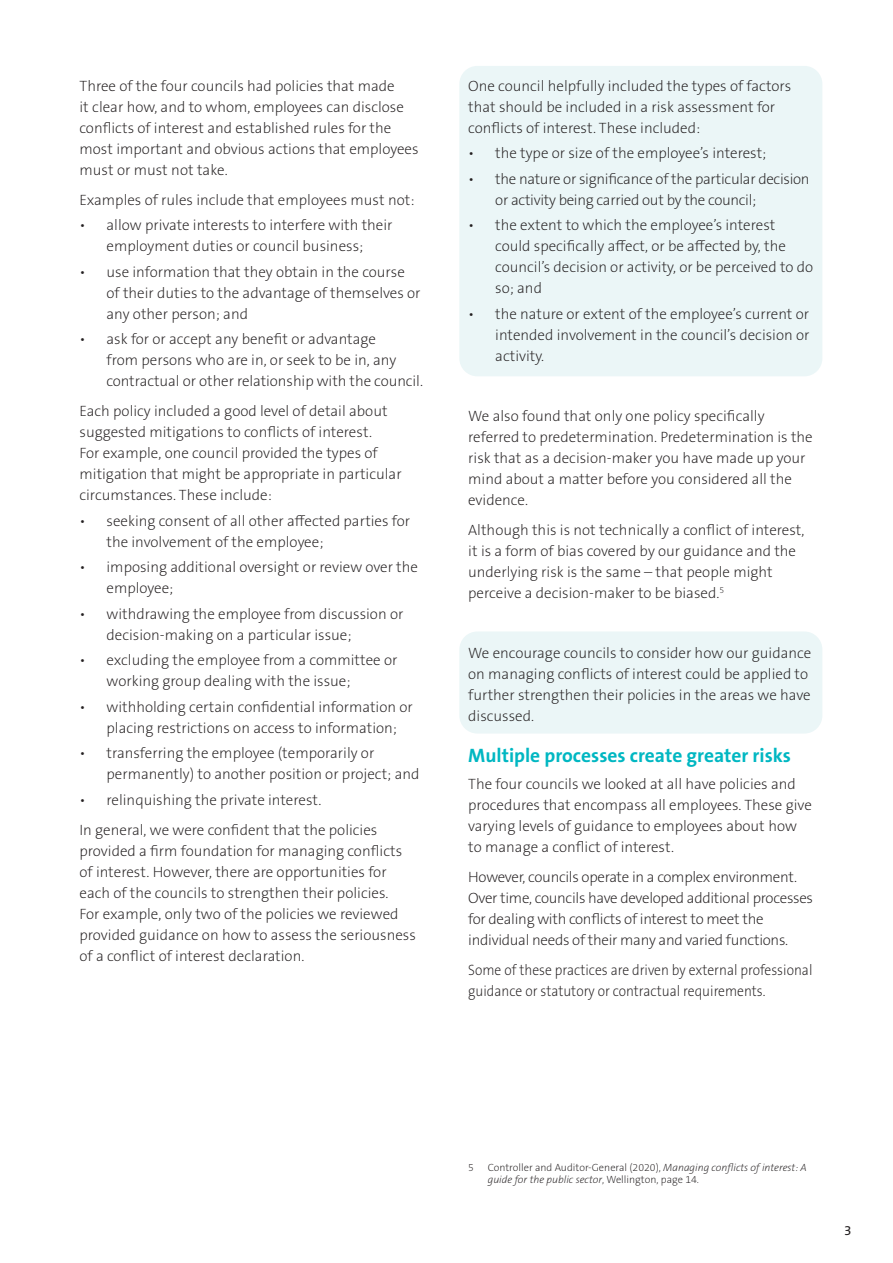
<style>
.page{position:relative;width:893px;height:1263px;background:#fff}
.page>*{position:absolute;margin:0;border:0;box-sizing:border-box;transform-origin:0 0}
.Heading_2{font:700 19.5px "The Sans OT7";color:#00b7c2}
.body_text{font:200 15px/21px "The Sans OT2";color:#231f20}
.pre-bullet{font:200 15px/21px "The Sans OT2";color:#231f20}
.body_text-2{font:200 15px/21px "The Sans OT2";letter-spacing:-.02em;color:#231f20}
.body_text-3{font:200 15px/21px "The Sans OT2";color:#231f20;scale:.91 1}
.t1{font:13.5px "The Sans OT5 Plain";color:#231f20}
.Footnote_OAG{font:200 10.5px/12.6px "The Sans OT2";color:#231f20}
.s1{font-style:italic}
</style>
<div class="page">
<div style="left:459px;top:631px;width:363px;height:102px;background:#ebf6f7;border-radius:18px"></div>
<div style="left:459px;top:66px;width:363px;height:310px;background:#ebf6f7;border-radius:18px"></div>
<p class="body_text" style="left:80px;top:75px;width:341px">Three of the four councils had policies that made<br>it clear how, and to whom, employees can disclose conflicts of interest and established rules for the most important and obvious actions that employees must or must not take.</p>
<p class="pre-bullet" style="left:80px;top:189px;width:336px">Examples of rules include that employees must not:</p>
<p class="body_text" style="left:80px;top:215px;width:315px;text-align:center">• allow private interests to interfere with their employment duties or council business;</p>
<p class="body_text" style="left:106px;top:261px;width:316px;text-indent:-27px">• use information that they obtain in the course of their duties to the advantage of themselves or any other person; and</p>
<p class="body_text" style="left:106px;top:329px;width:318px;text-indent:-27px">• ask for or accept any benefit or advantage<br>from persons who are in, or seek to be in, any contractual or other relationship with the council.</p>
<p class="pre-bullet" style="left:80px;top:401px;width:324px">Each policy included a good level of detail about suggested mitigations to conflicts of interest.<br>For example, one council provided the types of mitigation that might be appropriate in particular circumstances. These include:</p>
<p class="body_text" style="left:106px;top:510px;width:305px;text-indent:-27px">• seeking consent of all other affected parties for the involvement of the employee;</p>
<p class="body_text" style="left:106px;top:557px;width:313px;text-indent:-27px">• imposing additional oversight or review over the employee;</p>
<p class="body_text" style="left:106px;top:603px;width:298px;text-indent:-27px">• withdrawing the employee from discussion or decision-making on a particular issue;</p>
<p class="body_text" style="left:106px;top:650px;width:292px;text-indent:-27px">• excluding the employee from a committee or working group dealing with the issue;</p>
<p class="body_text" style="left:106px;top:696px;width:308px;text-indent:-27px">• withholding certain confidential information or placing restrictions on access to information;</p>
<p class="body_text" style="left:106px;top:743px;width:314px;text-indent:-27px">• transferring the employee (temporarily or permanently) to another position or project; and</p>
<p class="body_text" style="left:80px;top:789px;width:244px">• relinquishing the private interest.</p>
<p class="body_text" style="left:80px;top:819px;width:338px">In general, we were confident that the policies provided a firm foundation for managing conflicts of interest. However, there are opportunities for each of the councils to strengthen their policies.<br>For example, only two of the policies we reviewed provided guidance on how to assess the seriousness of a conflict of interest declaration.</p>
<p class="pre-bullet" style="left:468px;top:75px;width:325px">One council helpfully included the types of factors that should be included in a risk assessment for conflicts of interest. These included:</p>
<p class="body_text" style="left:468px;top:143px;width:300px">• the type or size of the employee’s interest;</p>
<p class="body_text-2" style="left:495px;top:168px;width:316px;text-indent:-27px">• the nature or significance of the particular decision or activity being carried out by the council;</p>
<p class="body_text" style="left:495px;top:215px;width:320px;text-indent:-27px">• the extent to which the employee’s interest could specifically affect, or be affected by, the council’s decision or activity, or be perceived to do so; and</p>
<p class="body_text" style="left:495px;top:303px;width:316px;text-align:justify;text-indent:-27px">• the nature or extent of the employee’s current or intended involvement in the council’s decision or activity.</p>
<p class="body_text" style="left:468px;top:405px;width:346px">We also found that only one policy specifically referred to predetermination. Predetermination is the risk that as a decision-maker you have made up your mind about a matter before you considered all the evidence.</p>
<p class="body_text" style="left:468px;top:519px;width:338px">Although this is not technically a conflict of interest, it is a form of bias covered by our guidance and the underlying risk is the same – that people might perceive a decision-maker to be biased.<sup>5</sup></p>
<p class="body_text" style="left:468px;top:642px;width:345px">We encourage councils to consider how our guidance on managing conflicts of interest could be applied to further strengthen their policies in the areas we have discussed.</p>
<p class="Heading_2" style="left:468px;top:742px;width:324px">Multiple processes create greater risks</p>
<p class="body_text" style="left:468px;top:773px;width:345px">The four councils we looked at all have policies and procedures that encompass all employees. These give varying levels of guidance to employees about how to manage a conflict of interest.</p>
<p class="body_text-2" style="left:468px;top:866px;width:346px">However, councils operate in a complex environment.<br>Over time, councils have developed additional processes for dealing with conflicts of interest to meet the individual needs of their many and varied functions.</p>
<p class="body_text-3" style="left:468px;top:959px;width:380px">Some of these practices are driven by external professional guidance or statutory or contractual requirements.</p>
<p class="Footnote_OAG" style="left:468px;top:1161px;width:7px">5</p>
<p class="Footnote_OAG" style="left:488px;top:1161px;width:321px">Controller and Auditor-General (2020), <span class="s1">Managing conflicts of interest: A guide for the public sector</span>, Wellington, page 14.</p>
<p class="t1" style="left:844px;top:1221px;width:9px">3</p>
</div>
